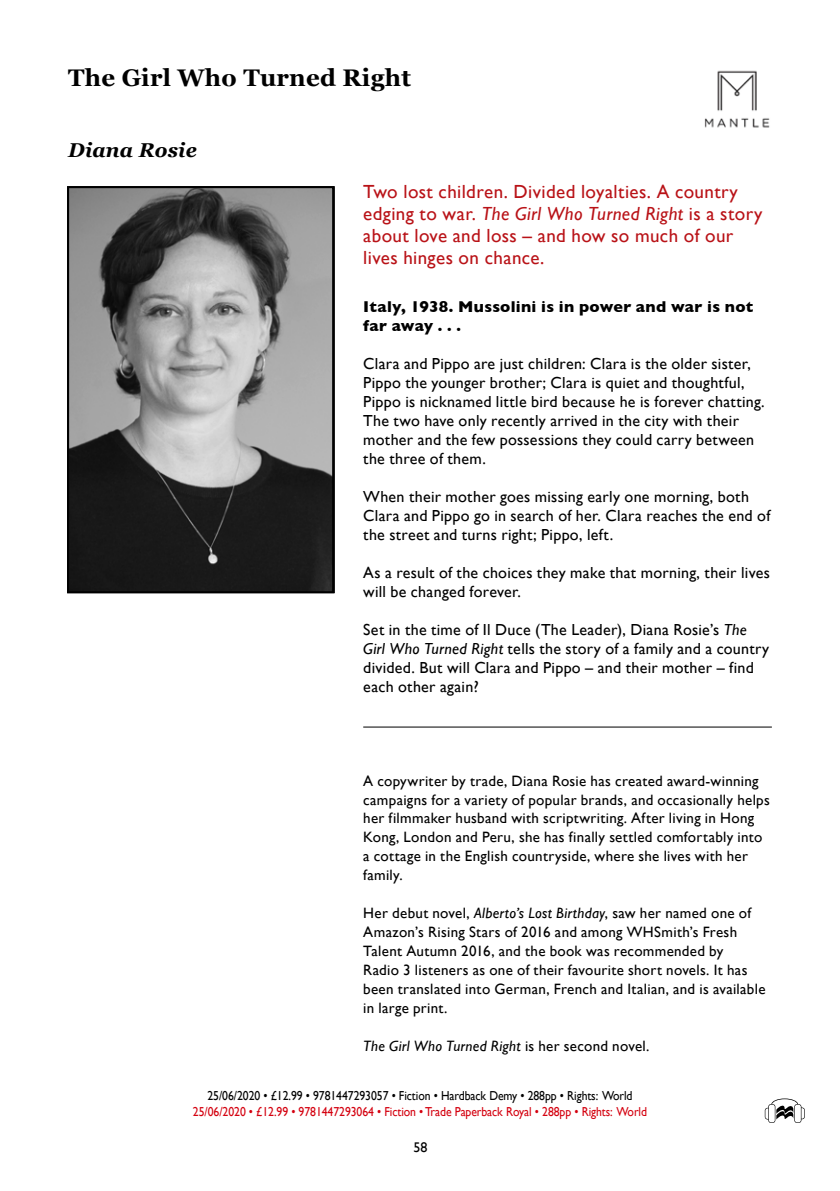
<style>
.page{position:relative;width:840px;height:1191px;background:#fff}
.page>*{position:absolute;margin:0;border:0;box-sizing:border-box;transform-origin:0 0}
.t1{font:700 24px "Georgia";letter-spacing:.01em;color:#000}
.t2{font:italic 700 20px "Georgia";letter-spacing:.01em;color:#000}
.t3{font:19px/22px "Gill Sans";letter-spacing:.02em;color:#b91217}
.t4{font:16px/19px "Gill Sans";letter-spacing:.015em;color:#000}
.t5{font:700 16px/19px "Gill Sans";letter-spacing:.015em;color:#000}
.t6{font:15px/19px "Gill Sans";letter-spacing:.02em;color:#000}
.t7{font:italic 15px "Gill Sans";letter-spacing:.02em;color:#000}
.t8{font:14px "Gill Sans";color:#000}
.t9{font:13px "Gill Sans";letter-spacing:-.005em;color:#d4000f;scale:.9 1}
.t10{font:13px "Gill Sans";letter-spacing:-.005em;color:#000;scale:.9 1}
.s1{font-style:italic}
.s2{font-style:normal}
</style>
<div class="page">
<svg style="left:764px;top:1098px;width:40px;height:25px"></svg>
<hr style="left:363px;top:726px;width:408px;height:1px;background:#000">
<img style="left:704px;top:70px;width:66px;height:58px">
<img style="left:70px;top:189px;width:261px;height:401px">
<div style="left:67px;top:186px;width:267px;height:407px;border:2px solid #000"></div>
<h1 class="t1" style="left:68px;top:64px;width:344px">The Girl Who Turned Right</h1>
<p class="t2" style="left:68px;top:139px;width:130px">Diana Rosie</p>
<p class="t3" style="left:363px;top:181px;width:400px">Two lost children. Divided loyalties. A country edging to war. <span class="s1">The Girl Who Turned Right</span> is a story about love and loss – and how so much of our lives hinges on chance.</p>
<p class="t5" style="left:363px;top:296px;width:391px">Italy, 1938. Mussolini is in power and war is not far away . . .</p>
<p class="t4" style="left:363px;top:354px;width:402px">Clara and Pippo are just children: Clara is the older sister, Pippo the younger brother; Clara is quiet and thoughtful, Pippo is nicknamed little bird because he is forever chatting.<br>The two have only recently arrived in the city with their mother and the few possessions they could carry between the three of them.</p>
<p class="t4" style="left:363px;top:487px;width:408px">When their mother goes missing early one morning, both<br>Clara and Pippo go in search of her. Clara reaches the end of the street and turns right; Pippo, left.</p>
<p class="t4" style="left:363px;top:562px;width:408px">As a result of the choices they make that morning, their lives will be changed forever.</p>
<p class="t4" style="left:363px;top:619px;width:407px">Set in the time of Il Duce (The Leader), Diana Rosie’s <span class="s1">The Girl Who Turned Right</span> tells the story of a family and a country divided. But will Clara and Pippo – and their mother – find each other again?</p>
<p class="t6" style="left:363px;top:771px;width:408px">A copywriter by trade, Diana Rosie has created award-winning campaigns for a variety of popular brands, and occasionally helps her filmmaker husband with scriptwriting. After living in Hong Kong, London and Peru, she has finally settled comfortably into a cottage in the English countryside, where she lives with her family.</p>
<p class="t6" style="left:363px;top:903px;width:403px">Her debut novel, <span class="s1">Alberto’s Lost Birthday</span>, saw her named one of Amazon’s Rising Stars of 2016 and among WHSmith’s Fresh Talent Autumn 2016, and the book was recommended by<br>Radio 3 listeners as one of their favourite short novels. It has been translated into German, French and Italian, and is available in large print.</p>
<p class="t7" style="left:363px;top:1036px;width:287px">The Girl Who Turned Right <span class="s2">is her second novel.</span></p>
<p class="t10" style="left:207px;top:1087px;width:473px">25/06/2020 • £12.99 • 9781447293057 • Fiction • Hardback Demy • 288pp • Rights: World</p>
<p class="t9" style="left:193px;top:1104px;width:506px">25/06/2020 • £12.99 • 9781447293064 • Fiction • Trade Paperback Royal • 288pp • Rights: World</p>
<p class="t8" style="left:413px;top:1139px;width:15px">58</p>
</div>
